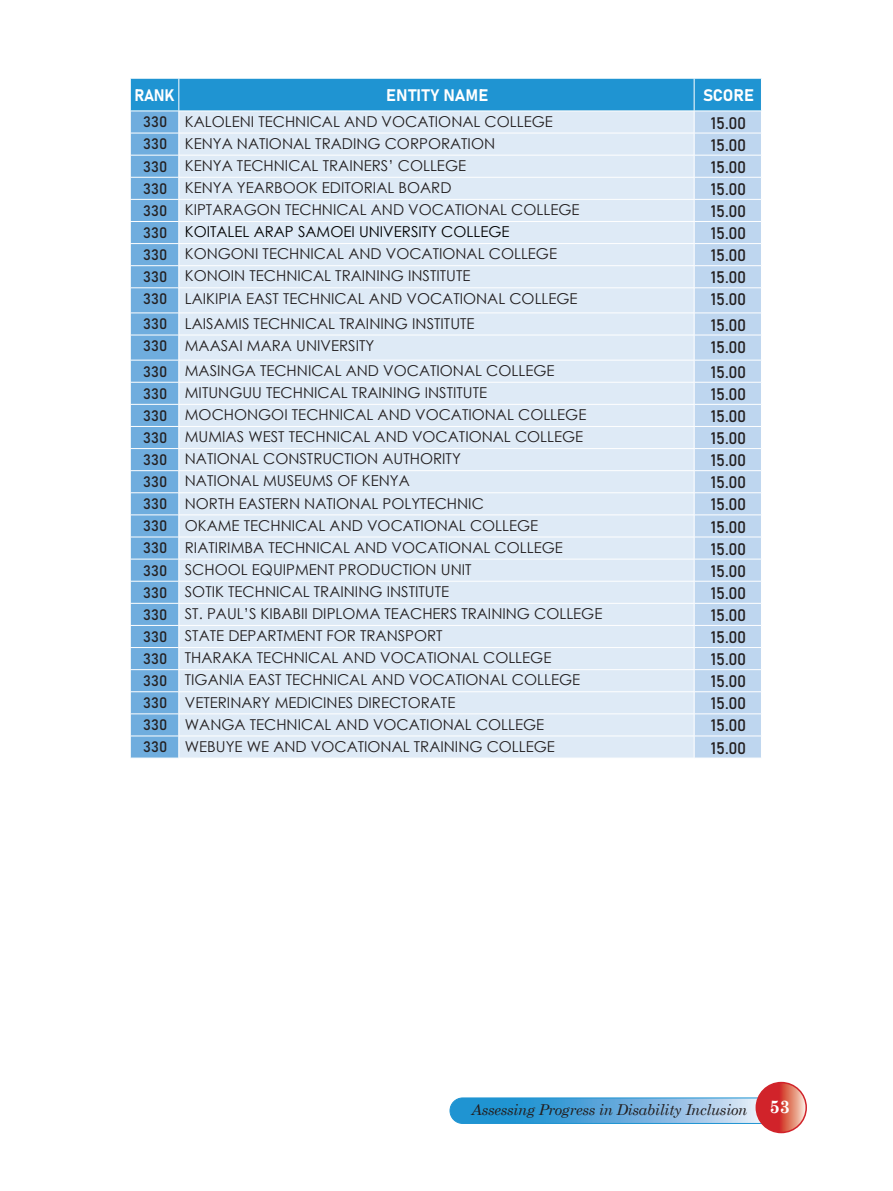
<style>
.page{position:relative;width:893px;height:1191px;background:#fff}
.page>*{position:absolute;margin:0;border:0;box-sizing:border-box;transform-origin:0 0}
.t1{font:700 18px "Century Schoolbook";color:#fff}
.t2{font:16.5px "Bahnschrift";letter-spacing:-.01em;color:#231f20}
.t3{font:16.5px "Bahnschrift";color:#fff}
.t4{font:16.5px "Bahnschrift";color:#fff;scale:.94 1}
.t5{font:15px "Century Gothic";color:#231f20}
.t6{font:15px "Bahnschrift";color:#231f20}
.t7{font:italic 15px "Century Schoolbook";letter-spacing:-.02em;color:#231f20}
.t8{font:15px "Century Gothic";color:#000}
</style>
<div class="page">
<svg style="left:130px;top:78px;width:632px;height:680px;background:#cce0f2"></svg>
<svg style="left:450px;top:1098px;width:323px;height:25px;background:#65aedd"></svg>
<div style="left:450px;top:1097px;width:323px;height:26px;border:1px solid #1f94d2;border-radius:13px"></div>
<svg style="left:756px;top:1082px;width:50px;height:50px;background:#d95049"></svg>
<div style="left:755px;top:1081px;width:52px;height:52px;border:2px solid #d1232a;border-radius:50%"></div>
<p class="t4" style="left:134px;top:83px;width:44px">RANK</p>
<p class="t3" style="left:386px;top:83px;width:103px">ENTITY NAME</p>
<p class="t3" style="left:703px;top:83px;width:52px">SCORE</p>
<p class="t6" style="left:143px;top:111px;width:26px">330</p>
<p class="t5" style="left:185px;top:111px;width:370px">KALOLENI TECHNICAL AND VOCATIONAL COLLEGE</p>
<p class="t2" style="left:711px;top:110px;width:37px">15.00</p>
<p class="t6" style="left:143px;top:133px;width:26px">330</p>
<p class="t5" style="left:185px;top:133px;width:312px">KENYA NATIONAL TRADING CORPORATION</p>
<p class="t2" style="left:711px;top:132px;width:37px">15.00</p>
<p class="t6" style="left:143px;top:155px;width:26px">330</p>
<p class="t5" style="left:185px;top:155px;width:283px">KENYA TECHNICAL TRAINERS’ COLLEGE</p>
<p class="t2" style="left:711px;top:154px;width:37px">15.00</p>
<p class="t6" style="left:143px;top:177px;width:26px">330</p>
<p class="t5" style="left:185px;top:177px;width:268px">KENYA YEARBOOK EDITORIAL BOARD</p>
<p class="t2" style="left:711px;top:176px;width:37px">15.00</p>
<p class="t6" style="left:143px;top:199px;width:26px">330</p>
<p class="t5" style="left:185px;top:199px;width:396px">KIPTARAGON TECHNICAL AND VOCATIONAL COLLEGE</p>
<p class="t2" style="left:711px;top:199px;width:37px">15.00</p>
<p class="t6" style="left:143px;top:221px;width:26px">330</p>
<p class="t8" style="left:185px;top:221px;width:326px">KOITALEL ARAP SAMOEI UNIVERSITY COLLEGE</p>
<p class="t2" style="left:711px;top:221px;width:37px">15.00</p>
<p class="t6" style="left:143px;top:243px;width:26px">330</p>
<p class="t5" style="left:185px;top:243px;width:374px">KONGONI TECHNICAL AND VOCATIONAL COLLEGE</p>
<p class="t2" style="left:711px;top:243px;width:37px">15.00</p>
<p class="t6" style="left:143px;top:265px;width:26px">330</p>
<p class="t5" style="left:185px;top:265px;width:287px">KONOIN TECHNICAL TRAINING INSTITUTE</p>
<p class="t2" style="left:711px;top:265px;width:37px">15.00</p>
<p class="t6" style="left:143px;top:287px;width:26px">330</p>
<p class="t5" style="left:185px;top:288px;width:394px">LAIKIPIA EAST TECHNICAL AND VOCATIONAL COLLEGE</p>
<p class="t2" style="left:711px;top:287px;width:37px">15.00</p>
<p class="t6" style="left:143px;top:313px;width:26px">330</p>
<p class="t5" style="left:185px;top:313px;width:291px">LAISAMIS TECHNICAL TRAINING INSTITUTE</p>
<p class="t2" style="left:711px;top:312px;width:37px">15.00</p>
<p class="t6" style="left:143px;top:335px;width:26px">330</p>
<p class="t5" style="left:185px;top:335px;width:191px">MAASAI MARA UNIVERSITY</p>
<p class="t2" style="left:711px;top:334px;width:37px">15.00</p>
<p class="t6" style="left:143px;top:360px;width:26px">330</p>
<p class="t5" style="left:185px;top:360px;width:371px">MASINGA TECHNICAL AND VOCATIONAL COLLEGE</p>
<p class="t2" style="left:711px;top:359px;width:37px">15.00</p>
<p class="t6" style="left:143px;top:382px;width:26px">330</p>
<p class="t5" style="left:185px;top:382px;width:304px">MITUNGUU TECHNICAL TRAINING INSTITUTE</p>
<p class="t2" style="left:711px;top:381px;width:37px">15.00</p>
<p class="t6" style="left:143px;top:404px;width:26px">330</p>
<p class="t5" style="left:185px;top:404px;width:403px">MOCHONGOI TECHNICAL AND VOCATIONAL COLLEGE</p>
<p class="t2" style="left:711px;top:403px;width:37px">15.00</p>
<p class="t6" style="left:143px;top:426px;width:26px">330</p>
<p class="t5" style="left:185px;top:426px;width:400px">MUMIAS WEST TECHNICAL AND VOCATIONAL COLLEGE</p>
<p class="t2" style="left:711px;top:426px;width:37px">15.00</p>
<p class="t6" style="left:143px;top:448px;width:26px">330</p>
<p class="t5" style="left:185px;top:448px;width:278px">NATIONAL CONSTRUCTION AUTHORITY</p>
<p class="t2" style="left:711px;top:448px;width:37px">15.00</p>
<p class="t6" style="left:143px;top:470px;width:26px">330</p>
<p class="t5" style="left:185px;top:470px;width:227px">NATIONAL MUSEUMS OF KENYA</p>
<p class="t2" style="left:711px;top:470px;width:37px">15.00</p>
<p class="t6" style="left:143px;top:492px;width:26px">330</p>
<p class="t5" style="left:185px;top:492px;width:301px">NORTH EASTERN NATIONAL POLYTECHNIC</p>
<p class="t2" style="left:711px;top:492px;width:37px">15.00</p>
<p class="t6" style="left:143px;top:514px;width:26px">330</p>
<p class="t5" style="left:185px;top:515px;width:355px">OKAME TECHNICAL AND VOCATIONAL COLLEGE</p>
<p class="t2" style="left:711px;top:514px;width:37px">15.00</p>
<p class="t6" style="left:143px;top:537px;width:26px">330</p>
<p class="t5" style="left:185px;top:537px;width:379px">RIATIRIMBA TECHNICAL AND VOCATIONAL COLLEGE</p>
<p class="t2" style="left:711px;top:536px;width:37px">15.00</p>
<p class="t6" style="left:143px;top:559px;width:26px">330</p>
<p class="t5" style="left:185px;top:559px;width:288px">SCHOOL EQUIPMENT PRODUCTION UNIT</p>
<p class="t2" style="left:711px;top:558px;width:37px">15.00</p>
<p class="t6" style="left:143px;top:581px;width:26px">330</p>
<p class="t5" style="left:185px;top:581px;width:266px">SOTIK TECHNICAL TRAINING INSTITUTE</p>
<p class="t2" style="left:711px;top:580px;width:37px">15.00</p>
<p class="t6" style="left:143px;top:603px;width:26px">330</p>
<p class="t5" style="left:185px;top:603px;width:419px">ST. PAUL’S KIBABII DIPLOMA TEACHERS TRAINING COLLEGE</p>
<p class="t2" style="left:711px;top:602px;width:37px">15.00</p>
<p class="t6" style="left:143px;top:625px;width:26px">330</p>
<p class="t5" style="left:185px;top:625px;width:259px">STATE DEPARTMENT FOR TRANSPORT</p>
<p class="t2" style="left:711px;top:624px;width:37px">15.00</p>
<p class="t6" style="left:143px;top:647px;width:26px">330</p>
<p class="t5" style="left:185px;top:647px;width:368px">THARAKA TECHNICAL AND VOCATIONAL COLLEGE</p>
<p class="t2" style="left:711px;top:647px;width:37px">15.00</p>
<p class="t6" style="left:143px;top:669px;width:26px">330</p>
<p class="t5" style="left:185px;top:669px;width:397px">TIGANIA EAST TECHNICAL AND VOCATIONAL COLLEGE</p>
<p class="t2" style="left:711px;top:669px;width:37px">15.00</p>
<p class="t6" style="left:143px;top:691px;width:26px">330</p>
<p class="t5" style="left:185px;top:691px;width:272px">VETERINARY MEDICINES DIRECTORATE</p>
<p class="t2" style="left:711px;top:691px;width:37px">15.00</p>
<p class="t6" style="left:143px;top:713px;width:26px">330</p>
<p class="t5" style="left:185px;top:713px;width:361px">WANGA TECHNICAL AND VOCATIONAL COLLEGE</p>
<p class="t2" style="left:711px;top:713px;width:37px">15.00</p>
<p class="t6" style="left:143px;top:735px;width:26px">330</p>
<p class="t5" style="left:185px;top:736px;width:372px">WEBUYE WE AND VOCATIONAL TRAINING COLLEGE</p>
<p class="t2" style="left:711px;top:735px;width:37px">15.00</p>
<p class="t7" style="left:471px;top:1098px;width:277px">Assessing Progress in Disability Inclusion</p>
<p class="t1" style="left:770px;top:1092px;width:22px">53</p>
</div>
